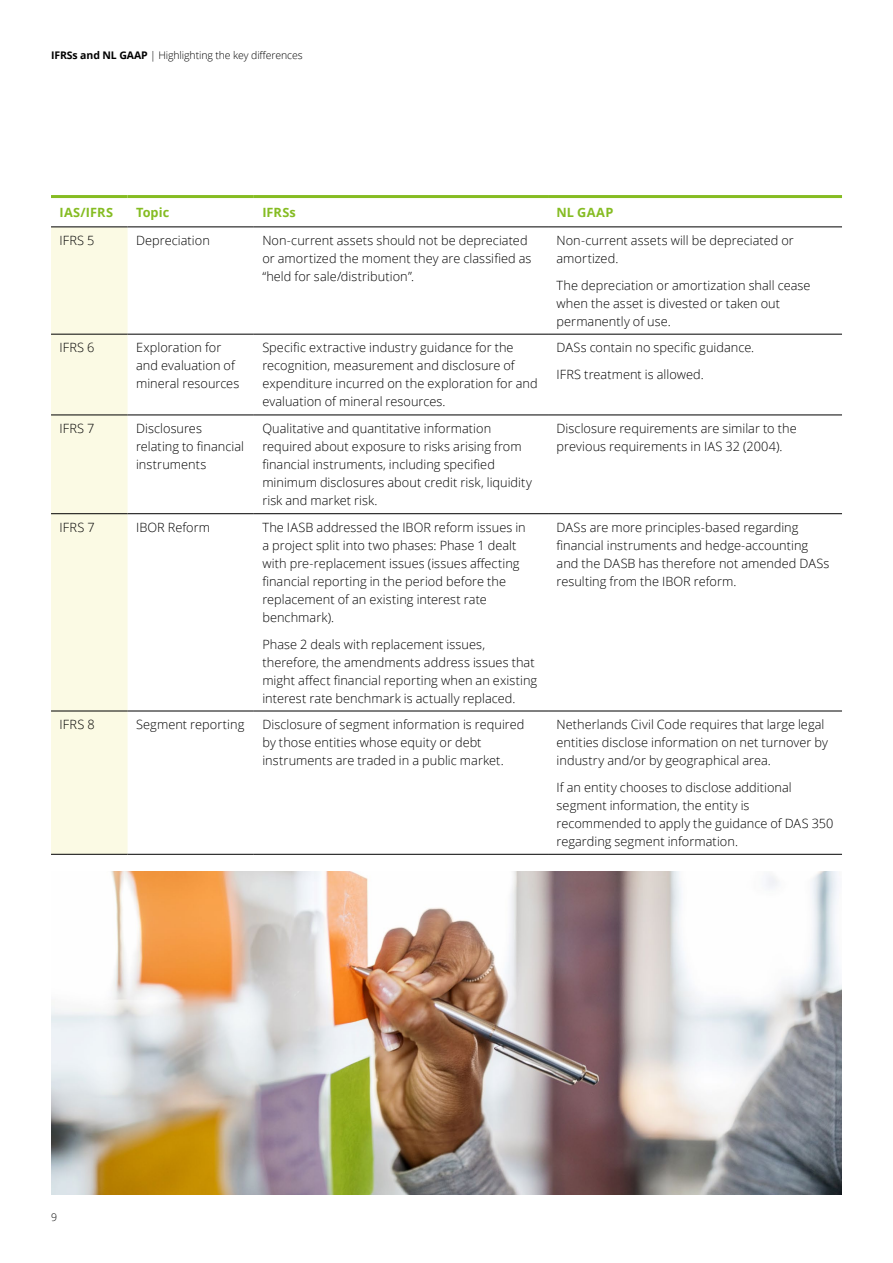
<style>
.page{position:relative;width:893px;height:1263px;background:#fff}
.page>*{position:absolute;margin:0;border:0;box-sizing:border-box;transform-origin:0 0}
.t1{font:300 12.75px/18px "Open Sans";letter-spacing:.005em;color:#000}
.t2{font:700 12.75px "Open Sans";letter-spacing:.005em;color:#85bc22}
.t3{font:300 10.5px "Open Sans";letter-spacing:-.01em;color:#000}
.s1{font-weight:700}
</style>
<div class="page">
<svg style="left:128px;top:198px;width:714px;height:1px"></svg>
<div style="left:51px;top:227px;width:77px;height:627px;background:#fbfae4"></div>
<hr style="left:51px;top:334px;width:77px;height:1px;background:#000">
<hr style="left:128px;top:334px;width:126px;height:1px;background:#000">
<hr style="left:254px;top:334px;width:294px;height:1px;background:#000">
<hr style="left:548px;top:334px;width:294px;height:1px;background:#000">
<hr style="left:51px;top:415px;width:77px;height:1px;background:#000">
<hr style="left:128px;top:415px;width:126px;height:1px;background:#000">
<hr style="left:254px;top:415px;width:294px;height:1px;background:#000">
<hr style="left:548px;top:415px;width:294px;height:1px;background:#000">
<hr style="left:51px;top:513px;width:77px;height:1px;background:#000">
<hr style="left:128px;top:513px;width:126px;height:1px;background:#000">
<hr style="left:254px;top:513px;width:294px;height:1px;background:#000">
<hr style="left:548px;top:513px;width:294px;height:1px;background:#000">
<hr style="left:51px;top:711px;width:77px;height:1px;background:#000">
<hr style="left:128px;top:711px;width:126px;height:1px;background:#000">
<hr style="left:254px;top:711px;width:294px;height:1px;background:#000">
<hr style="left:548px;top:711px;width:294px;height:1px;background:#000">
<hr style="left:51px;top:854px;width:77px;height:1px;background:#000">
<hr style="left:128px;top:854px;width:126px;height:1px;background:#000">
<hr style="left:254px;top:854px;width:294px;height:1px;background:#000">
<hr style="left:548px;top:854px;width:294px;height:1px;background:#000">
<hr style="left:51px;top:226px;width:77px;height:1px;background:#000">
<hr style="left:128px;top:226px;width:126px;height:1px;background:#000">
<hr style="left:254px;top:226px;width:294px;height:1px;background:#000">
<hr style="left:548px;top:226px;width:294px;height:1px;background:#000">
<hr style="left:51px;top:195px;width:77px;height:3px;background:#85bc22">
<hr style="left:128px;top:195px;width:126px;height:3px;background:#85bc22">
<hr style="left:254px;top:195px;width:294px;height:3px;background:#85bc22">
<hr style="left:548px;top:195px;width:294px;height:3px;background:#85bc22">
<img style="left:51px;top:872px;width:791px;height:323px">
<p class="t3" style="left:51px;top:48px;width:253px"><span class="s1">IFRSs and NL GAAP</span> | Highlighting the key differences</p>
<p class="t2" style="left:60px;top:203px;width:55px">IAS/IFRS</p>
<p class="t2" style="left:136px;top:203px;width:35px">Topic</p>
<p class="t2" style="left:262px;top:203px;width:35px">IFRSs</p>
<p class="t2" style="left:556px;top:203px;width:58px">NL GAAP</p>
<p class="t1" style="left:60px;top:231px;width:37px">IFRS 5</p>
<p class="t1" style="left:136px;top:231px;width:75px">Depreciation</p>
<p class="t1" style="left:262px;top:231px;width:271px">Non-current assets should not be depreciated or amortized the moment they are classified as “held for sale/distribution”.</p>
<p class="t1" style="left:556px;top:231px;width:239px">Non-current assets will be depreciated or amortized.</p>
<p class="t1" style="left:556px;top:276px;width:255px">The depreciation or amortization shall cease when the asset is divested or taken out permanently of use.</p>
<p class="t1" style="left:60px;top:338px;width:37px">IFRS 6</p>
<p class="t1" style="left:136px;top:338px;width:105px">Exploration for and evaluation of mineral resources</p>
<p class="t1" style="left:262px;top:338px;width:277px">Specific extractive industry guidance for the recognition, measurement and disclosure of expenditure incurred on the exploration for and evaluation of mineral resources.</p>
<p class="t1" style="left:557px;top:334px;width:199px;line-height:26.5px">DASs contain no specific guidance.<br>IFRS treatment is allowed.</p>
<p class="t1" style="left:60px;top:419px;width:37px">IFRS 7</p>
<p class="t1" style="left:136px;top:419px;width:109px">Disclosures relating to financial instruments</p>
<p class="t1" style="left:262px;top:419px;width:271px">Qualitative and quantitative information required about exposure to risks arising from financial instruments, including specified minimum disclosures about credit risk, liquidity risk and market risk.</p>
<p class="t1" style="left:557px;top:419px;width:242px">Disclosure requirements are similar to the previous requirements in IAS 32 (2004).</p>
<p class="t1" style="left:60px;top:518px;width:37px">IFRS 7</p>
<p class="t1" style="left:136px;top:518px;width:76px">IBOR Reform</p>
<p class="t1" style="left:262px;top:518px;width:265px">The IASB addressed the IBOR reform issues in a project split into two phases: Phase 1 dealt with pre-replacement issues (issues affecting financial reporting in the period before the replacement of an existing interest rate benchmark).</p>
<p class="t1" style="left:262px;top:635px;width:276px">Phase 2 deals with replacement issues, therefore, the amendments address issues that might affect financial reporting when an existing interest rate benchmark is actually replaced.</p>
<p class="t1" style="left:557px;top:518px;width:274px">DASs are more principles-based regarding financial instruments and hedge-accounting and the DASB has therefore not amended DASs resulting from the IBOR reform.</p>
<p class="t1" style="left:60px;top:715px;width:37px">IFRS 8</p>
<p class="t1" style="left:136px;top:715px;width:110px">Segment reporting</p>
<p class="t1" style="left:262px;top:715px;width:263px">Disclosure of segment information is required by those entities whose equity or debt instruments are traded in a public market.</p>
<p class="t1" style="left:557px;top:715px;width:273px">Netherlands Civil Code requires that large legal entities disclose information on net turnover by industry and/or by geographical area.</p>
<p class="t1" style="left:557px;top:778px;width:278px">If an entity chooses to disclose additional segment information, the entity is recommended to apply the guidance of DAS 350 regarding segment information.</p>
<p class="t3" style="left:51px;top:1210px;width:7px">9</p>
</div>
